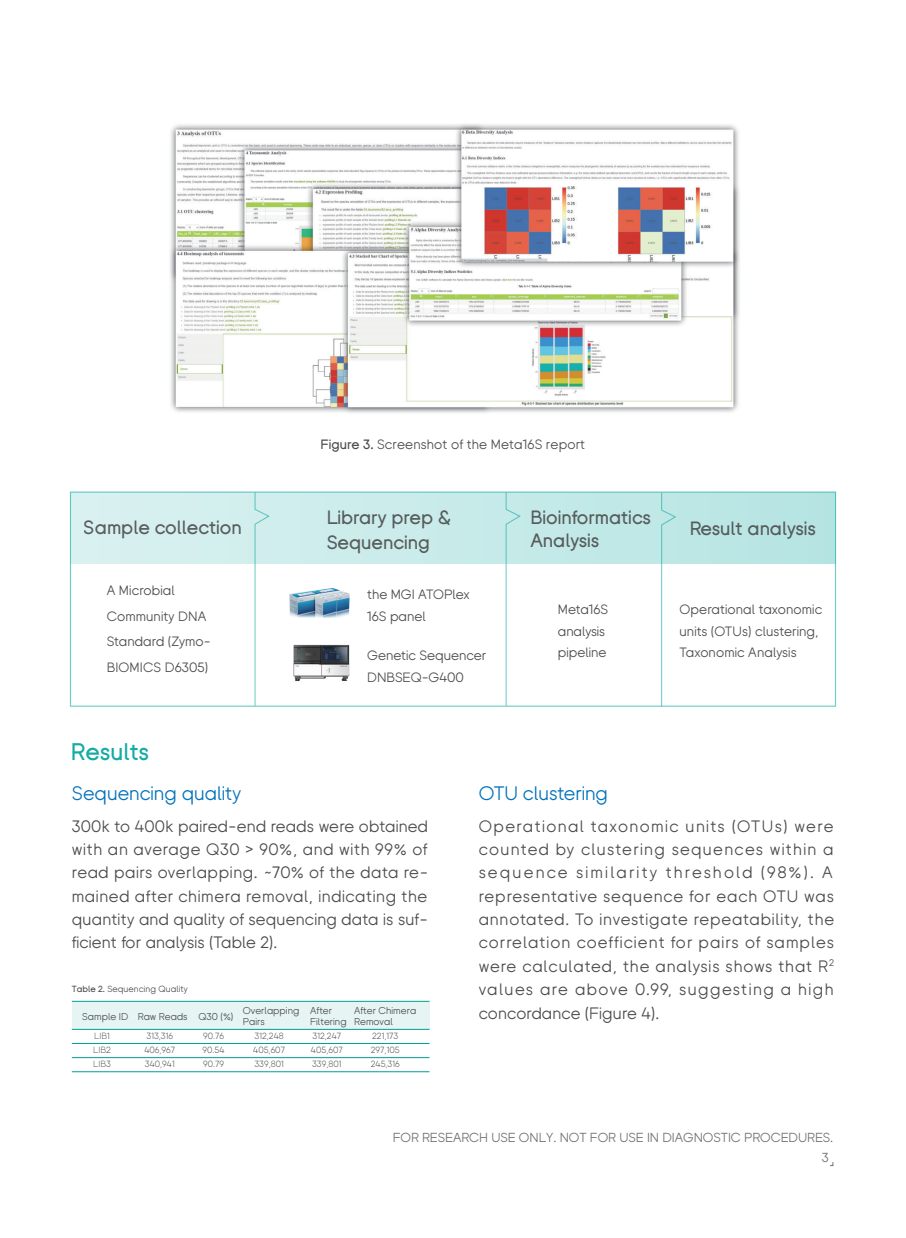
<style>
.page{position:relative;width:906px;height:1238px;background:#fff}
.page>*{position:absolute;margin:0;border:0;box-sizing:border-box;transform-origin:0 0}
.t1{font:500 24px "BGI";color:#13aba4}
.t2{font:19.5px "BGI";color:#0372bb}
.t3{font:500 19.2px/25.5px "BGI";color:#4b4c4d}
.t4{font:16.5px/23.4px "BGI";letter-spacing:.015em;color:#4b4c4d;text-align:justify}
.t5{font:13.5px/21.3px "BGI";letter-spacing:.01em;color:#4b4c4d}
.t6{font:13.05px "BGI";color:#6d6e71}
.t7{font:9.9px/11.2px "BGI";letter-spacing:.005em;color:#4b4c4d}
.t8{font:300 9px/14.1px "BGI";letter-spacing:.005em;color:#4b4c4d}
.t9{font:9px "BGI";letter-spacing:.01em;color:#4b4c4d}
.s1{font-weight:500}
</style>
<div class="page">
<div style="left:70px;top:492px;width:765px;height:71px;background:linear-gradient(to right,#daf1f0,#b5e4e2)"></div>
<svg style="left:661px;top:493px;width:15px;height:213px"></svg>
<svg style="left:505px;top:492px;width:16px;height:213px"></svg>
<svg style="left:254px;top:492px;width:16px;height:213px"></svg>
<img style="left:293px;top:644px;width:57px;height:37px">
<img style="left:289px;top:588px;width:60px;height:30px">
<div style="left:72px;top:1001px;width:357px;height:28px;background:#e6f5f4"></div>
<hr style="left:72px;top:1001px;width:357px;height:1px;background:#009e95">
<hr style="left:72px;top:1029px;width:357px;height:1px;background:#009e95">
<hr style="left:72px;top:1043px;width:357px;height:1px;background:#009e95">
<hr style="left:72px;top:1057px;width:357px;height:1px;background:#009e95">
<hr style="left:72px;top:1071px;width:357px;height:1px;background:#009e95">
<img style="left:170px;top:124px;width:570px;height:289px">
<p class="t5" style="left:320px;top:435px;width:266px"><span class="s1">Figure 3.</span> Screenshot of the Meta16S report</p>
<p class="t3" style="left:84px;top:515px;width:159px">Sample collection</p>
<p class="t3" style="left:326px;top:505px;width:126px">Library prep &amp;<br>Sequencing</p>
<p class="t3" style="left:530px;top:506px;width:122px;line-height:23.1px">Bioinformatics<br>Analysis</p>
<p class="t3" style="left:689px;top:517px;width:128px">Result analysis</p>
<p class="t5" style="left:107px;top:578px;width:106px;line-height:25.5px">A Microbial<br>Community DNA<br>Standard (Zymo-<br>BIOMICS D6305)</p>
<p class="t5" style="left:367px;top:584px;width:104px;line-height:21.9px">the MGI ATOPlex<br>16S panel</p>
<p class="t5" style="left:367px;top:645px;width:120px;line-height:21.9px">Genetic Sequencer<br>DNBSEQ-G400</p>
<h1 class="t1" style="left:71px;top:740px;width:80px">Results</h1>
<p class="t5" style="left:558px;top:600px;width:52px">Meta16S analysis pipeline</p>
<p class="t5" style="left:679px;top:600px;width:144px">Operational taxonomic units (OTUs) clustering,<br>Taxonomic Analysis</p>
<p class="t2" style="left:72px;top:783px;width:171px">Sequencing quality</p>
<p class="t4" style="left:72px;top:815px;width:358px">300k to 400k paired-end reads were obtained with an average Q30 &gt; 90%, and with 99% of read pairs overlapping. ~70% of the data re&shy;mained after chimera removal, indicating the quantity and quality of sequencing data is suf&shy;ficient for analysis (Table 2).</p>
<p class="t9" style="left:72px;top:984px;width:117px"><span class="s1">Table 2.</span> Sequencing Quality</p>
<p class="t8" style="left:93px;top:1028px;width:19px;text-align:justify">LIB1<br>LIB2<br>LIB3</p>
<p class="t8" style="left:144px;top:1028px;width:32px">313,316<br>406,967<br>340,941</p>
<p class="t8" style="left:203px;top:1028px;width:23px;text-align:justify">90.76<br>90.54<br>90.79</p>
<p class="t8" style="left:253px;top:1028px;width:33px">312,248<br>405,607<br>339,801</p>
<p class="t8" style="left:311px;top:1028px;width:33px">312,247<br>405,607<br>339,801</p>
<p class="t8" style="left:371px;top:1028px;width:31px">221,173<br>297,105<br>245,316</p>
<p class="t7" style="left:82px;top:1011px;width:153px">Sample ID Raw Reads Q30 (%)</p>
<p class="t7" style="left:243px;top:1005px;width:58px">Overlapping<br>Pairs</p>
<p class="t7" style="left:310px;top:1005px;width:38px">After<br>Filtering</p>
<p class="t7" style="left:354px;top:1005px;width:64px">After Chimera<br>Removal</p>
<p class="t2" style="left:479px;top:783px;width:131px">OTU clustering</p>
<p class="t4" style="left:479px;top:815px;width:357px">Operational taxonomic units (OTUs) were counted by clustering sequences within a sequence similarity threshold (98%). A representative sequence for each OTU was annotated. To investigate repeatability, the correlation coefficient for pairs of samples were calculated, the analysis shows that R<sup>2 </sup>values are above 0.99, suggesting a high concordance (Figure 4).</p>
<p class="t6" style="left:393px;top:1131px;width:442px">FOR RESEARCH USE ONLY. NOT FOR USE IN DIAGNOSTIC PROCEDURES.</p>
<p class="t6" style="left:822px;top:1151px;width:8px">3</p>
</div>
